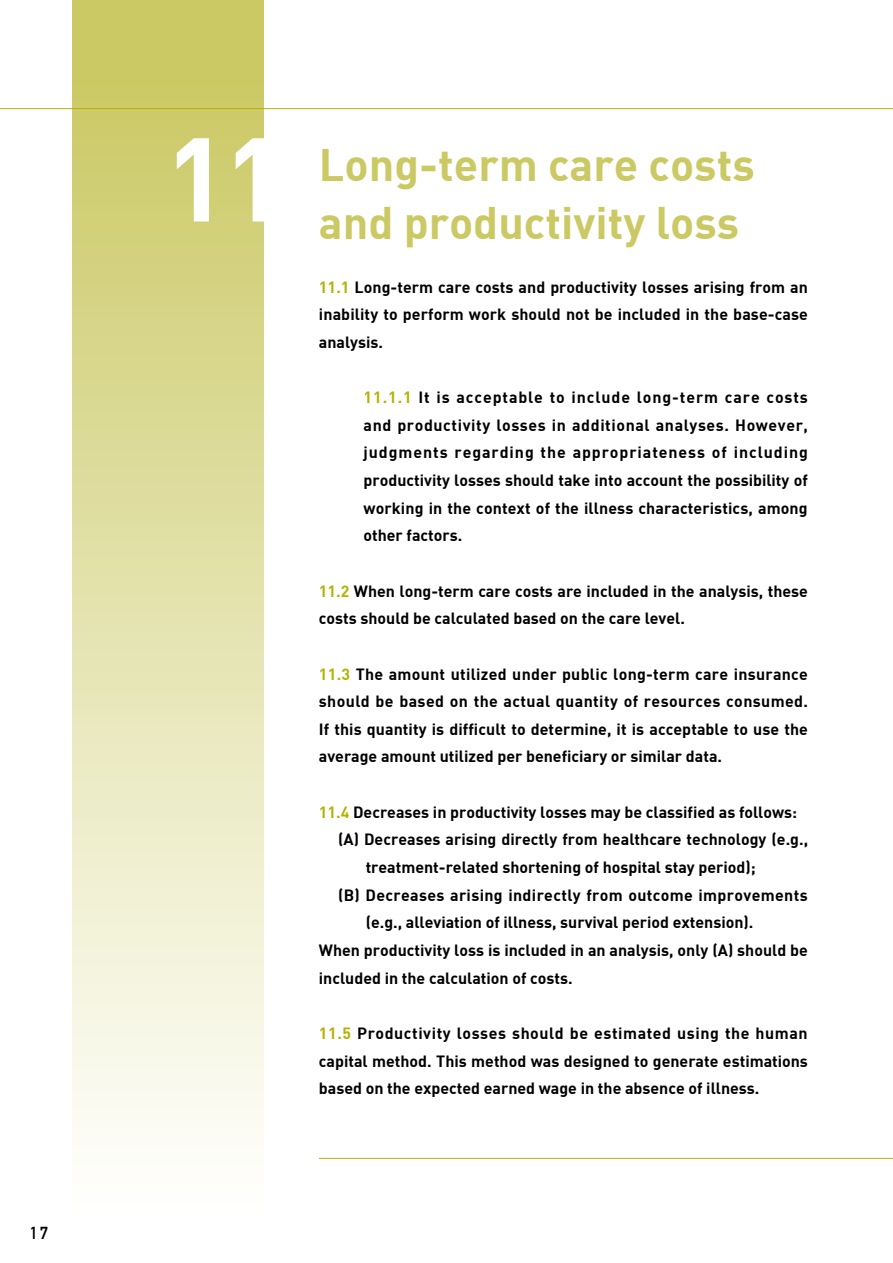
<style>
.page{position:relative;width:893px;height:1263px;background:#fff}
.page>*{position:absolute;margin:0;border:0;box-sizing:border-box;transform-origin:0 0}
.t1{font:700 117px "DI Nbek";color:#fff}
.t2{font:700 44.7px/57.4px "DI Nbek";color:#cbc963}
.t3{font:700 16.95px "DIN Alternate";color:#000}
.t4{font:700 15.9px/27.6px "DI Nbek";color:#000;text-align:justify}
.t5{font:700 15.9px "DI Nbek";letter-spacing:.02em;color:#000}
.s1{color:#b4b203}
</style>
<div class="page">
<div style="left:72px;top:0;width:192px;height:1263px;background:linear-gradient(to bottom,#c8c65c,#fff)"></div>
<hr style="left:0;top:108px;width:893px;height:1px;background:#b4b203">
<hr style="left:319px;top:1158px;width:574px;height:1px;background:#b4b203">
<p class="t3" style="left:30px;top:1220px;width:20px">17</p>
<p class="t1" style="left:165px;top:103px;width:124px">11</p>
<p class="t2" style="left:319px;top:134px;width:437px">Long-term care costs and productivity loss</p>
<p class="t4" style="left:319px;top:272px;width:491px"><span class="s1">11.1</span> Long-term care costs and productivity losses arising from an inability to perform work should not be included in the base-case analysis.</p>
<p class="t4" style="left:364px;top:383px;width:446px"><span class="s1">11.1.1</span> It is acceptable to include long-term care costs and productivity losses in additional analyses. However, judgments regarding the appropriateness of including productivity losses should take into account the possibility of working in the context of the illness characteristics, among other factors.</p>
<p class="t4" style="left:319px;top:576px;width:490px"><span class="s1">11.2</span> When long-term care costs are included in the analysis, these costs should be calculated based on the care level.</p>
<p class="t4" style="left:319px;top:659px;width:491px"><span class="s1">11.3</span> The amount utilized under public long-term care insurance should be based on the actual quantity of resources consumed.<br>If this quantity is difficult to determine, it is acceptable to use the average amount utilized per beneficiary or similar data.</p>
<p class="t4" style="left:319px;top:797px;width:480px"><span class="s1">11.4</span> Decreases in productivity losses may be classified as follows:</p>
<p class="t4" style="left:338px;top:825px;width:472px">(A) Decreases arising directly from healthcare technology (e.g.,</p>
<p class="t4" style="left:366px;top:853px;width:391px">treatment-related shortening of hospital stay period);</p>
<p class="t5" style="left:338px;top:884px;width:471px">(B) Decreases arising indirectly from outcome improvements</p>
<p class="t4" style="left:366px;top:908px;width:389px">(e.g., alleviation of illness, survival period extension).</p>
<p class="t4" style="left:319px;top:936px;width:490px">When productivity loss is included in an analysis, only (A) should be</p>
<p class="t4" style="left:319px;top:963px;width:255px">included in the calculation of costs.</p>
<p class="t4" style="left:319px;top:1019px;width:491px"><span class="s1">11.5</span> Productivity losses should be estimated using the human capital method. This method was designed to generate estimations based on the expected earned wage in the absence of illness.</p>
</div>
